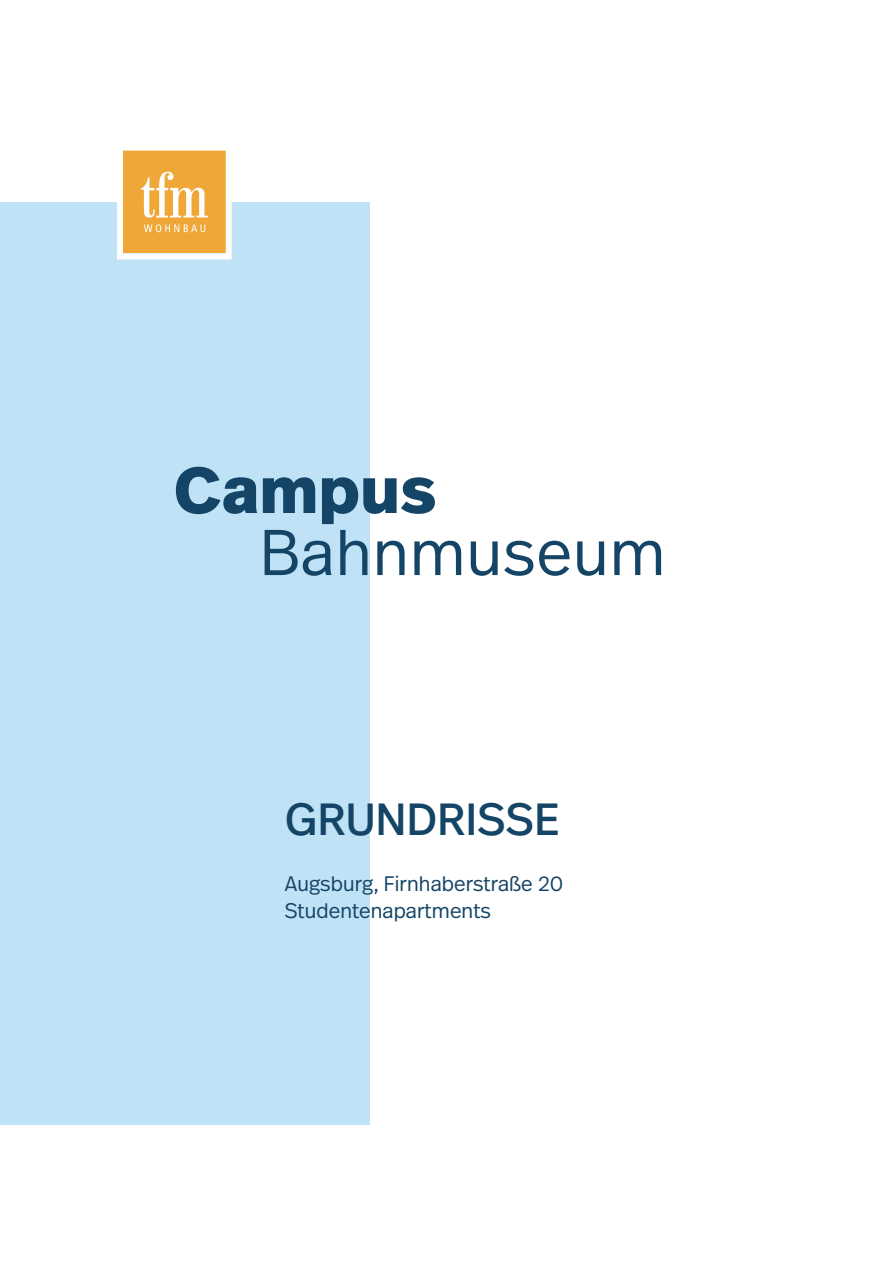
<style>
.page{position:relative;width:893px;height:1263px;background:#fff}
.page>*{position:absolute;margin:0;border:0;box-sizing:border-box;transform-origin:0 0}
.t1{font:300 64.5px "Real Head Pro";letter-spacing:.02em;color:#144566}
.t2{font:800 64.5px "Real Head Pro";letter-spacing:.02em;color:#144566}
.t3{font:45px "Real Head Pro";letter-spacing:.01em;color:#144566}
.t4{font:300 21px/27px "Real Head Pro";letter-spacing:.005em;color:#144566}
</style>
<div class="page">
<div style="left:0;top:202px;width:370px;height:923px;background:#c0e2f7"></div>
<svg style="left:117px;top:150px;width:115px;height:110px;background:#f2be6b"></svg>
<h1 class="t2" style="left:174px;top:442px;width:263px">Campus</h1>
<h1 class="t1" style="left:260px;top:508px;width:407px">Bahnmuseum</h1>
<h2 class="t3" style="left:285px;top:788px;width:276px">GRUNDRISSE</h2>
<p class="t4" style="left:285px;top:869px;width:280px">Augsburg, Firnhaberstraße 20<br>Studentenapartments</p>
</div>
